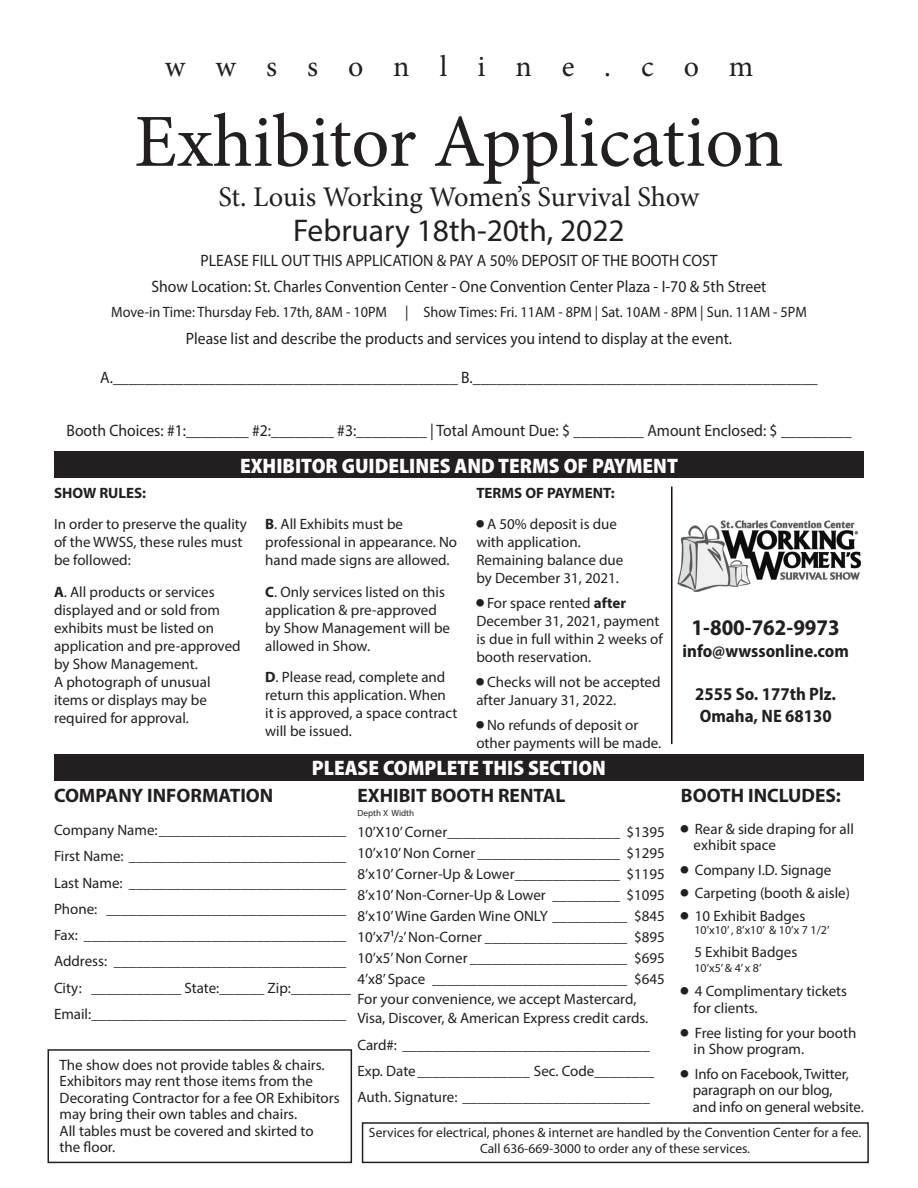
<style>
.page{position:relative;width:918px;height:1188px;background:#fff}
.page>*{position:absolute;margin:0;border:0;box-sizing:border-box;transform-origin:0 0}
.t1{font:75px "Minion Pro";letter-spacing:-.005em;color:#231f20}
.t2{font:31.5px "Myriad Pro";color:#231f20}
.t3{font:30px "Minion Pro";letter-spacing:1em;color:#231f20}
.t4{font:28.5px "Minion Pro";letter-spacing:-.005em;color:#231f20}
.t5{font:700 semi-condensed 22.5px "Myriad Pro";color:#231f20}
.Paragraph_Style_1{font:900 semi-condensed 21px "Myriad Pro";color:#fff}
.Paragraph_Style_2{font:700 19.5px "Myriad Pro";color:#231f20}
.t6{font:700 semi-condensed 18px "Myriad Pro";color:#231f20}
.t7{font:16.5px "Myriad Pro";color:#231f20;scale:.95 1}
.Paragraph_Style_3{font:15px/18px "Myriad Pro";color:#231f20}
.Paragraph_Style_3-2{font:15px "Myriad Pro";color:#231f20;scale:.95 1}
.Paragraph_Style_5{font:15px "Myriad Pro";color:#231f20}
.Paragraph_Style_2-2{font:700 15px "Myriad Pro";color:#231f20}
.Paragraph_Style_3-3{font:13.5px/16.2px "Myriad Pro";color:#231f20;text-align:center}
.Paragraph_Style_4{font:12px "Myriad Pro";color:#231f20}
.t8{font:9px "Myriad Pro";color:#231f20}
.s1{font-weight:700}
</style>
<div class="page">
<div style="left:48px;top:1049px;width:304px;height:114px;border:2px solid #231f20"></div>
<div style="left:362px;top:1122px;width:507px;height:41px;border:2px solid #231f20"></div>
<div style="left:54px;top:451px;width:810px;height:27px;background:#231f20"></div>
<div style="left:54px;top:754px;width:810px;height:27px;background:#231f20"></div>
<hr style="left:671px;top:487px;width:2px;height:257px;background:#210b0d">
<img style="left:677px;top:520px;width:183px;height:72px">
<p class="t3" style="left:165px;top:46px;width:590px">wwssonline.com</p>
<p class="t1" style="left:134px;top:92px;width:651px">Exhibitor Application</p>
<p class="t4" style="left:218px;top:178px;width:483px">St. Louis Working Women’s Survival Show</p>
<p class="t2" style="left:293px;top:211px;width:333px">February 18th-20th, 2022</p>
<p class="t7" style="left:200px;top:250px;width:546px">PLEASE FILL OUT THIS APPLICATION &amp; PAY A 50% DEPOSIT OF THE BOOTH COST</p>
<p class="t7" style="left:152px;top:276px;width:649px">Show Location: St. Charles Convention Center - One Convention Center Plaza - I-70 &amp; 5th Street</p>
<p class="Paragraph_Style_3-2" style="left:111px;top:303px;width:734px">Move-in Time: Thursday Feb. 17th, 8AM - 10PM | Show Times: Fri. 11AM - 8PM | Sat. 10AM - 8PM | Sun. 11AM - 5PM</p>
<p class="t7" style="left:186px;top:328px;width:576px">Please list and describe the products and services you intend to display at the event.</p>
<p class="t7" style="left:100px;top:367px;width:757px">A.____________________________________________ B.____________________________________________</p>
<p class="t7" style="left:66px;top:420px;width:828px">Booth Choices: #1:________ #2:________ #3:_________ | Total Amount Due: $ _________ Amount Enclosed: $ _________</p>
<p class="Paragraph_Style_1" style="left:240px;top:452px;width:439px">EXHIBITOR GUIDELINES AND TERMS OF PAYMENT</p>
<p class="Paragraph_Style_2-2" style="left:54px;top:483px;width:94px">SHOW RULES:</p>
<p class="Paragraph_Style_3" style="left:54px;top:515px;width:195px">In order to preserve the quality of the WWSS, these rules must be followed:</p>
<p class="Paragraph_Style_3" style="left:54px;top:583px;width:188px"><span class="s1">A</span>. All products or services displayed and or sold from exhibits must be listed on application and pre-approved by Show Management.<br>A photograph of unusual items or displays may be required for approval.</p>
<p class="Paragraph_Style_3" style="left:265px;top:515px;width:193px"><span class="s1">B</span>. All Exhibits must be professional in appearance. No hand made signs are allowed.</p>
<p class="Paragraph_Style_3" style="left:265px;top:583px;width:186px"><span class="s1">C</span>. Only services listed on this application &amp; pre-approved by Show Management will be allowed in Show.</p>
<p class="Paragraph_Style_3" style="left:265px;top:668px;width:194px"><span class="s1">D</span>. Please read, complete and return this application. When it is approved, a space contract will be issued.</p>
<p class="Paragraph_Style_2-2" style="left:476px;top:483px;width:140px">TERMS OF PAYMENT:</p>
<p class="Paragraph_Style_3" style="left:476px;top:515px;width:149px">■ A 50% deposit is due with application.<br>Remaining balance due by December 31, 2021.</p>
<p class="Paragraph_Style_3" style="left:476px;top:594px;width:188px">■ For space rented <span class="s1">after<br></span>December 31, 2021, payment is due in full within 2 weeks of booth reservation.</p>
<p class="Paragraph_Style_3" style="left:476px;top:673px;width:186px">■ Checks will not be accepted after January 31, 2022.</p>
<p class="Paragraph_Style_3" style="left:476px;top:715px;width:186px">■ No refunds of deposit or other payments will be made.</p>
<p class="Paragraph_Style_1" style="left:312px;top:754px;width:296px">PLEASE COMPLETE THIS SECTION</p>
<p class="t5" style="left:692px;top:613px;width:150px">1-800-762-9973</p>
<p class="t6" style="left:683px;top:639px;width:168px">info@wwssonline.com</p>
<p class="t6" style="left:695px;top:682px;width:142px">2555 So. 177th Plz.</p>
<p class="t6" style="left:700px;top:704px;width:134px">Omaha, NE 68130</p>
<p class="Paragraph_Style_2" style="left:54px;top:783px;width:221px">COMPANY INFORMATION</p>
<p class="Paragraph_Style_3" style="left:54px;top:821px;width:294px">Company Name:_________________________</p>
<p class="Paragraph_Style_3" style="left:54px;top:847px;width:294px">First Name: _____________________________</p>
<p class="Paragraph_Style_3" style="left:54px;top:873px;width:294px">Last Name: _____________________________</p>
<p class="Paragraph_Style_3" style="left:54px;top:900px;width:294px">Phone: ________________________________</p>
<p class="Paragraph_Style_3" style="left:54px;top:926px;width:294px">Fax: ___________________________________</p>
<p class="Paragraph_Style_3" style="left:54px;top:952px;width:294px">Address: _______________________________</p>
<p class="Paragraph_Style_3" style="left:54px;top:978px;width:299px">City: ____________ State:______ Zip:________</p>
<p class="Paragraph_Style_3" style="left:54px;top:1005px;width:294px">Email:__________________________________</p>
<p class="Paragraph_Style_2" style="left:357px;top:783px;width:210px">EXHIBIT BOOTH RENTAL</p>
<p class="t8" style="left:357px;top:807px;width:58px">Depth X Width</p>
<p class="Paragraph_Style_3" style="left:357px;top:822px;width:309px">10’X10’ Corner_______________________ $1395</p>
<p class="Paragraph_Style_3" style="left:357px;top:843px;width:309px">10’x10’ Non Corner ___________________ $1295</p>
<p class="Paragraph_Style_3" style="left:357px;top:864px;width:309px">8’x10’ Corner-Up &amp; Lower______________ $1195</p>
<p class="Paragraph_Style_3" style="left:357px;top:885px;width:309px">8’x10’ Non-Corner-Up &amp; Lower _________ $1095</p>
<p class="Paragraph_Style_3" style="left:357px;top:906px;width:309px">8’x10’ Wine Garden Wine ONLY __________ $845</p>
<p class="Paragraph_Style_3" style="left:357px;top:927px;width:309px">10’x71/2’ Non-Corner ___________________ $895</p>
<p class="Paragraph_Style_3" style="left:357px;top:948px;width:309px">10’x5’ Non Corner _____________________ $695</p>
<p class="Paragraph_Style_3" style="left:357px;top:970px;width:309px">4’x8’ Space __________________________ $645</p>
<p class="Paragraph_Style_3" style="left:357px;top:989px;width:292px;line-height:19.5px">For your convenience, we accept Mastercard,<br>Visa, Discover, &amp; American Express credit cards.</p>
<p class="Paragraph_Style_3" style="left:357px;top:1035px;width:294px">Card#: _________________________________</p>
<p class="Paragraph_Style_3" style="left:357px;top:1062px;width:298px">Exp. Date_______________ Sec. Code________</p>
<p class="Paragraph_Style_3" style="left:357px;top:1088px;width:294px">Auth. Signature: _________________________</p>
<p class="Paragraph_Style_2" style="left:681px;top:783px;width:162px">BOOTH INCLUDES:</p>
<p class="Paragraph_Style_3" style="left:694px;top:820px;width:162px;line-height:16.5px;text-indent:-13px">■ Rear &amp; side draping for all exhibit space</p>
<p class="Paragraph_Style_3" style="left:681px;top:861px;width:152px">■ Company I.D. Signage</p>
<p class="Paragraph_Style_5" style="left:681px;top:884px;width:171px">■ Carpeting (booth &amp; aisle)</p>
<p class="Paragraph_Style_5" style="left:681px;top:907px;width:126px">■ 10 Exhibit Badges</p>
<p class="Paragraph_Style_4" style="left:694px;top:923px;width:137px">10’x10’ , 8’x10’ &amp; 10’x 7 1/2’</p>
<p class="Paragraph_Style_5" style="left:694px;top:943px;width:104px">5 Exhibit Badges</p>
<p class="Paragraph_Style_4" style="left:694px;top:960px;width:69px">10’x5’ &amp; 4’ x 8’</p>
<p class="Paragraph_Style_3" style="left:694px;top:983px;width:155px;line-height:16.5px;text-indent:-13px">■ 4 Complimentary tickets for clients.</p>
<p class="Paragraph_Style_3" style="left:694px;top:1024px;width:164px;line-height:16.5px;text-indent:-13px">■ Free listing for your booth in Show program.</p>
<p class="Paragraph_Style_3" style="left:693px;top:1065px;width:172px;line-height:16.5px;text-indent:-12px">■ Info on Facebook, Twitter, paragraph on our blog,<br>and info on general website.</p>
<p class="Paragraph_Style_3-3" style="left:369px;top:1124px;width:494px">Services for electrical, phones &amp; internet are handled by the Convention Center for a fee.<br>Call 636-669-3000 to order any of these services.</p>
<p class="Paragraph_Style_3" style="left:60px;top:1056px;width:282px;line-height:16.5px">The show does not provide tables &amp; chairs.<br>Exhibitors may rent those items from the Decorating Contractor for a fee OR Exhibitors may bring their own tables and chairs.<br>All tables must be covered and skirted to<br>the floor.</p>
</div>
